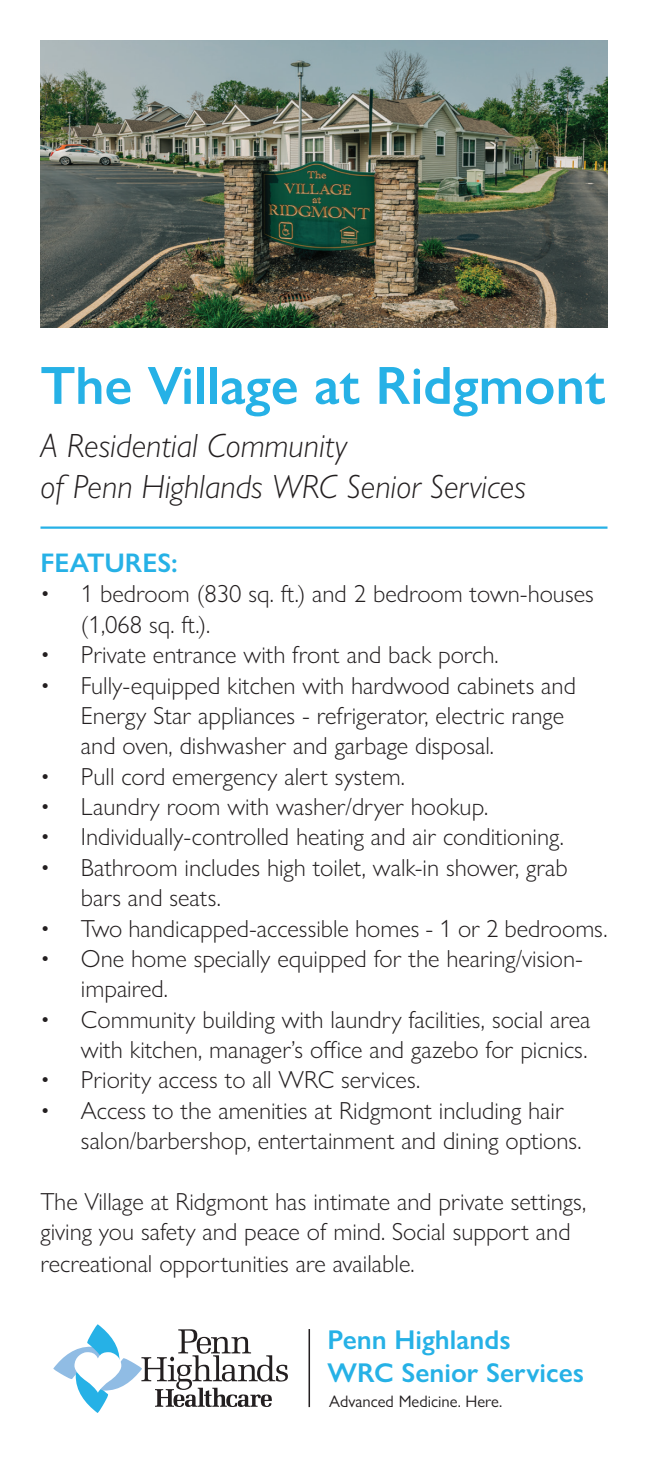
<style>
.page{position:relative;width:648px;height:1458px;background:#fff}
.page>*{position:absolute;margin:0;border:0;box-sizing:border-box;transform-origin:0 0}
.t1{font:600 54px "Gill Sans Nova";color:#26b1e6}
.t2{font:italic 300 33.75px/40.5px "Gill Sans Nova";color:#231f20}
.t3{font:600 27.22px/32.9px "Gill Sans Nova";color:#26b1e6}
.t4{font:600 27px "Gill Sans Nova";color:#26b1e6}
.t5{font:300 24.75px/30.4px "Gill Sans Nova";color:#231f20}
.t6{font:16.65px "Gill Sans Nova";color:#231f20}
</style>
<div class="page">
<svg style="left:53px;top:1324px;width:235px;height:89px"></svg>
<hr style="left:309px;top:1329px;width:1px;height:78px;background:#231f20">
<hr style="left:40px;top:526px;width:568px;height:3px;background:#26b1e6">
<img style="left:40px;top:40px;width:568px;height:287px">
<h1 class="t1" style="left:40px;top:352px;width:567px">The Village at Ridgmont</h1>
<h2 class="t2" style="left:40px;top:425px;width:487px">A Residential Community<br>of Penn Highlands WRC Senior Services</h2>
<p class="t4" style="left:40px;top:546px;width:139px">FEATURES:</p>
<p class="t5" style="left:81px;top:579px;width:514px;text-indent:-40px">• 1 bedroom (830 sq. ft.) and 2 bedroom town-houses (1,068 sq. ft.).</p>
<p class="t5" style="left:40px;top:639px;width:460px">• Private entrance with front and back porch.</p>
<p class="t5" style="left:81px;top:670px;width:497px;text-indent:-40px">• Fully-equipped kitchen with hardwood cabinets and<br>Energy Star appliances - refrigerator, electric range and oven, dishwasher and garbage disposal.</p>
<p class="t5" style="left:40px;top:761px;width:366px">• Pull cord emergency alert system.</p>
<p class="t5" style="left:40px;top:791px;width:449px">• Laundry room with washer/dryer hookup.</p>
<p class="t5" style="left:40px;top:822px;width:525px">• Individually-controlled heating and air conditioning.</p>
<p class="t5" style="left:81px;top:852px;width:488px;text-indent:-40px">• Bathroom includes high toilet, walk-in shower, grab bars and seats.</p>
<p class="t5" style="left:40px;top:913px;width:568px">• Two handicapped-accessible homes - 1 or 2 bedrooms.</p>
<p class="t5" style="left:81px;top:943px;width:504px;text-indent:-40px">• One home specially equipped for the hearing/vision&shy;impaired.</p>
<p class="t5" style="left:40px;top:1004px;width:552px;text-align:right">• Community building with laundry facilities, social area with kitchen, manager’s office and gazebo for picnics.</p>
<p class="t5" style="left:40px;top:1065px;width:381px">• Priority access to all WRC services.</p>
<p class="t5" style="left:81px;top:1095px;width:502px;text-indent:-40px">• Access to the amenities at Ridgmont including hair salon/barbershop, entertainment and dining options.</p>
<p class="t5" style="left:40px;top:1186px;width:547px;line-height:31.1px">The Village at Ridgmont has intimate and private settings, giving you safety and peace of mind. Social support and recreational opportunities are available.</p>
<p class="t3" style="left:328px;top:1323px;width:258px">Penn Highlands<br>WRC Senior Services</p>
<p class="t6" style="left:329px;top:1391px;width:175px">Advanced Medicine. Here.</p>
</div>
